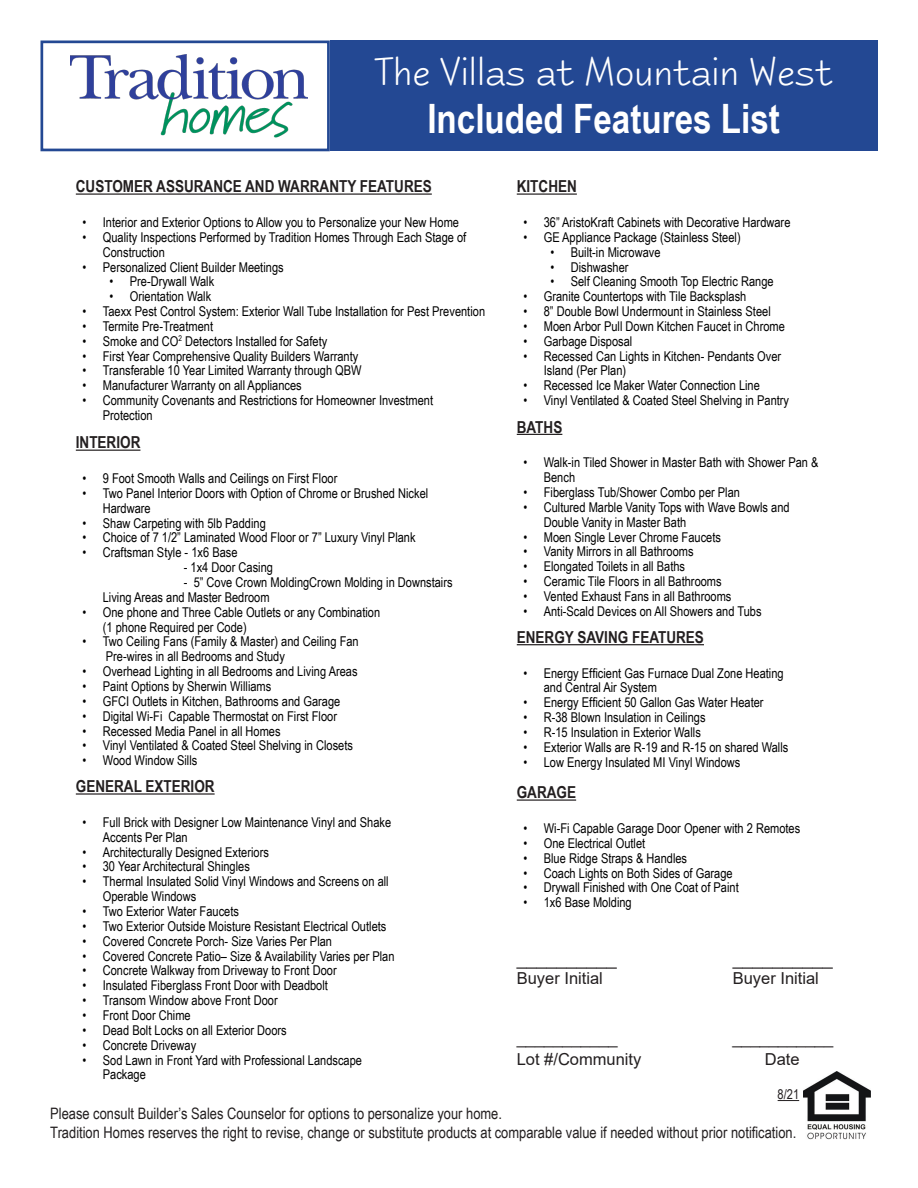
<style>
.page{position:relative;width:918px;height:1188px;background:#fff}
.page>*{position:absolute;margin:0;border:0;box-sizing:border-box;transform-origin:0 0}
.t1{font:40.5px "Taffy";color:#fff}
.t2{font:700 40.5px "Arial Narrow";color:#fff}
.t3{font:18px "Arial";color:#231f20}
.Heading{font:700 16.5px "Arial Narrow";color:#231f20}
.t4{font:16.5px "Arial";color:#231f20}
.t5{font:15.75px "Arial Narrow";color:#231f20}
.t6{font:13.5px/14.9px "Arial Narrow";color:#000}
.Heading-2{font:13.5px "Arial Narrow";color:#231f20}
</style>
<div class="page">
<div style="left:330px;top:40px;width:548px;height:111px;background:#234893"></div>
<img style="left:71px;top:54px;width:236px;height:84px">
<div style="left:40px;top:41px;width:290px;height:110px;border:3px solid #234893"></div>
<hr style="left:76px;top:450px;width:64px;height:1px;background:#231f20">
<hr style="left:517px;top:193px;width:60px;height:2px;background:#231f20">
<hr style="left:517px;top:434px;width:45px;height:1px;background:#231f20">
<hr style="left:517px;top:799px;width:59px;height:2px;background:#231f20">
<hr style="left:76px;top:793px;width:139px;height:2px;background:#231f20">
<hr style="left:517px;top:644px;width:187px;height:1px;background:#231f20">
<img style="left:804px;top:1071px;width:67px;height:69px">
<hr style="left:76px;top:193px;width:356px;height:2px;background:#231f20">
<svg style="left:778px;top:1100px;width:21px;height:1px"></svg>
<h1 class="t1" style="left:374px;top:47px;width:460px">The Villas at Mountain West</h1>
<h1 class="t2" style="left:427px;top:89px;width:354px">Included Features List</h1>
<p class="Heading" style="left:76px;top:174px;width:358px">CUSTOMER ASSURANCE AND WARRANTY FEATURES</p>
<p class="t6" style="left:83px;top:214px;width:378px">• Interior and Exterior Options to Allow you to Personalize your New Home</p>
<p class="t6" style="left:103px;top:229px;width:365px;text-indent:-20px">• Quality Inspections Performed by Tradition Homes Through Each Stage of<br>Construction</p>
<p class="t6" style="left:83px;top:259px;width:203px">• Personalized Client Builder Meetings</p>
<p class="t6" style="left:110px;top:274px;width:106px">• Pre-Drywall Walk</p>
<p class="t6" style="left:110px;top:289px;width:103px">• Orientation Walk</p>
<p class="t6" style="left:83px;top:303px;width:404px">• Taexx Pest Control System: Exterior Wall Tube Installation for Pest Prevention</p>
<p class="t6" style="left:83px;top:318px;width:132px">• Termite Pre-Treatment</p>
<p class="t6" style="left:83px;top:333px;width:246px">• Smoke and CO<sup>2</sup> Detectors Installed for Safety</p>
<p class="t6" style="left:83px;top:348px;width:277px">• First Year Comprehensive Quality Builders Warranty</p>
<p class="t6" style="left:83px;top:363px;width:281px">• Transferable 10 Year Limited Warranty through QBW</p>
<p class="t6" style="left:83px;top:378px;width:221px">• Manufacturer Warranty on all Appliances</p>
<p class="t6" style="left:103px;top:393px;width:332px;text-indent:-20px">• Community Covenants and Restrictions for Homeowner Investment<br>Protection</p>
<p class="Heading" style="left:76px;top:430px;width:66px">INTERIOR</p>
<p class="t6" style="left:83px;top:470px;width:256px">• 9 Foot Smooth Walls and Ceilings on First Floor</p>
<p class="t6" style="left:103px;top:485px;width:327px;text-indent:-20px">• Two Panel Interior Doors with Option of Chrome or Brushed Nickel<br>Hardware</p>
<p class="t6" style="left:83px;top:515px;width:185px">• Shaw Carpeting with 5lb Padding</p>
<p class="t6" style="left:83px;top:530px;width:335px">• Choice of 7 1/2” Laminated Wood Floor or 7” Luxury Vinyl Plank</p>
<p class="t6" style="left:83px;top:545px;width:156px">• Craftsman Style - 1x6 Base</p>
<p class="t6" style="left:184px;top:559px;width:91px">- 1x4 Door Casing</p>
<p class="t6" style="left:103px;top:574px;width:351px;text-indent:81px">- 5” Cove Crown MoldingCrown Molding in Downstairs<br>Living Areas and Master Bedroom</p>
<p class="t6" style="left:103px;top:604px;width:279px;text-indent:-20px">• One phone and Three Cable Outlets or any Combination (1 phone Required per Code)</p>
<p class="t6" style="left:106px;top:634px;width:254px;text-indent:-23px">• Two Ceiling Fans (Family &amp; Master) and Ceiling Fan<br>Pre-wires in all Bedrooms and Study</p>
<p class="t6" style="left:83px;top:663px;width:277px">• Overhead Lighting in all Bedrooms and Living Areas</p>
<p class="t6" style="left:83px;top:678px;width:190px">• Paint Options by Sherwin Williams</p>
<p class="t6" style="left:83px;top:693px;width:259px">• GFCI Outlets in Kitchen, Bathrooms and Garage</p>
<p class="t6" style="left:83px;top:708px;width:256px">• Digital Wi-Fi Capable Thermostat on First Floor</p>
<p class="t6" style="left:83px;top:723px;width:200px">• Recessed Media Panel in all Homes</p>
<p class="t6" style="left:83px;top:738px;width:272px">• Vinyl Ventilated &amp; Coated Steel Shelving in Closets</p>
<p class="t6" style="left:83px;top:753px;width:116px">• Wood Window Sills</p>
<p class="Heading" style="left:76px;top:774px;width:140px">GENERAL EXTERIOR</p>
<p class="t6" style="left:103px;top:814px;width:290px;text-indent:-20px">• Full Brick with Designer Low Maintenance Vinyl and Shake<br>Accents Per Plan</p>
<p class="t6" style="left:83px;top:844px;width:188px">• Architecturally Designed Exteriors</p>
<p class="t6" style="left:83px;top:859px;width:169px">• 30 Year Architectural Shingles</p>
<p class="t6" style="left:103px;top:874px;width:287px;text-indent:-20px">• Thermal Insulated Solid Vinyl Windows and Screens on all<br>Operable Windows</p>
<p class="t6" style="left:83px;top:903px;width:158px">• Two Exterior Water Faucets</p>
<p class="t6" style="left:83px;top:918px;width:305px">• Two Exterior Outside Moisture Resistant Electrical Outlets</p>
<p class="t6" style="left:83px;top:933px;width:251px">• Covered Concrete Porch- Size Varies Per Plan</p>
<p class="t6" style="left:83px;top:948px;width:314px">• Covered Concrete Patio– Size &amp; Availability Varies per Plan</p>
<p class="t6" style="left:83px;top:963px;width:256px">• Concrete Walkway from Driveway to Front Door</p>
<p class="t6" style="left:83px;top:978px;width:247px">• Insulated Fiberglass Front Door with Deadbolt</p>
<p class="t6" style="left:83px;top:992px;width:197px">• Transom Window above Front Door</p>
<p class="t6" style="left:83px;top:1007px;width:110px">• Front Door Chime</p>
<p class="t6" style="left:83px;top:1022px;width:206px">• Dead Bolt Locks on all Exterior Doors</p>
<p class="t6" style="left:83px;top:1037px;width:115px">• Concrete Driveway</p>
<p class="t6" style="left:103px;top:1052px;width:261px;text-indent:-20px">• Sod Lawn in Front Yard with Professional Landscape<br>Package</p>
<p class="Heading" style="left:517px;top:174px;width:62px">KITCHEN</p>
<p class="t6" style="left:524px;top:214px;width:268px">• 36” AristoKraft Cabinets with Decorative Hardware</p>
<p class="t6" style="left:524px;top:229px;width:219px">• GE Appliance Package (Stainless Steel)</p>
<p class="t6" style="left:551px;top:244px;width:112px">• Built-in Microwave</p>
<p class="t6" style="left:551px;top:259px;width:80px">• Dishwasher</p>
<p class="t6" style="left:551px;top:274px;width:225px">• Self Cleaning Smooth Top Electric Range</p>
<p class="t6" style="left:524px;top:289px;width:224px">• Granite Countertops with Tile Backsplash</p>
<p class="t6" style="left:524px;top:303px;width:249px">• 8” Double Bowl Undermount in Stainless Steel</p>
<p class="t6" style="left:524px;top:318px;width:263px">• Moen Arbor Pull Down Kitchen Faucet in Chrome</p>
<p class="t6" style="left:524px;top:333px;width:110px">• Garbage Disposal</p>
<p class="t6" style="left:544px;top:348px;width:239px;text-indent:-20px">• Recessed Can Lights in Kitchen- Pendants Over<br>Island (Per Plan)</p>
<p class="t6" style="left:524px;top:378px;width:238px">• Recessed Ice Maker Water Connection Line</p>
<p class="t6" style="left:524px;top:393px;width:267px">• Vinyl Ventilated &amp; Coated Steel Shelving in Pantry</p>
<p class="Heading" style="left:517px;top:414px;width:47px">BATHS</p>
<p class="t6" style="left:544px;top:455px;width:276px;text-indent:-20px">• Walk-in Tiled Shower in Master Bath with Shower Pan &amp;<br>Bench</p>
<p class="t6" style="left:524px;top:484px;width:218px">• Fiberglass Tub/Shower Combo per Plan</p>
<p class="t6" style="left:544px;top:499px;width:247px;text-indent:-20px">• Cultured Marble Vanity Tops with Wave Bowls and<br>Double Vanity in Master Bath</p>
<p class="t6" style="left:524px;top:529px;width:199px">• Moen Single Lever Chrome Faucets</p>
<p class="t6" style="left:524px;top:544px;width:172px">• Vanity Mirrors in all Bathrooms</p>
<p class="t6" style="left:524px;top:559px;width:163px">• Elongated Toilets in all Baths</p>
<p class="t6" style="left:524px;top:573px;width:200px">• Ceramic Tile Floors in all Bathrooms</p>
<p class="t6" style="left:524px;top:588px;width:209px">• Vented Exhaust Fans in all Bathrooms</p>
<p class="t6" style="left:524px;top:603px;width:240px">• Anti-Scald Devices on All Showers and Tubs</p>
<p class="Heading" style="left:517px;top:625px;width:189px">ENERGY SAVING FEATURES</p>
<p class="t6" style="left:544px;top:665px;width:241px;text-indent:-20px">• Energy Efficient Gas Furnace Dual Zone Heating and Central Air System</p>
<p class="t6" style="left:524px;top:695px;width:242px">• Energy Efficient 50 Gallon Gas Water Heater</p>
<p class="t6" style="left:524px;top:709px;width:184px">• R-38 Blown Insulation in Ceilings</p>
<p class="t6" style="left:524px;top:724px;width:179px">• R-15 Insulation in Exterior Walls</p>
<p class="t6" style="left:524px;top:739px;width:266px">• Exterior Walls are R-19 and R-15 on shared Walls</p>
<p class="t6" style="left:524px;top:754px;width:218px">• Low Energy Insulated MI Vinyl Windows</p>
<p class="Heading" style="left:517px;top:780px;width:61px">GARAGE</p>
<p class="t6" style="left:524px;top:820px;width:278px">• Wi-Fi Capable Garage Door Opener with 2 Remotes</p>
<p class="t6" style="left:524px;top:835px;width:123px">• One Electrical Outlet</p>
<p class="t6" style="left:524px;top:850px;width:165px">• Blue Ridge Straps &amp; Handles</p>
<p class="t6" style="left:524px;top:865px;width:211px">• Coach Lights on Both Sides of Garage</p>
<p class="t6" style="left:524px;top:880px;width:217px">• Drywall Finished with One Coat of Paint</p>
<p class="t6" style="left:524px;top:895px;width:110px">• 1x6 Base Molding</p>
<p class="t3" style="left:517px;top:946px;width:102px">__________</p>
<p class="t3" style="left:733px;top:946px;width:102px">__________</p>
<p class="t4" style="left:517px;top:967px;width:88px">Buyer Initial</p>
<p class="t4" style="left:733px;top:967px;width:88px">Buyer Initial</p>
<p class="t4" style="left:517px;top:1027px;width:102px">___________</p>
<p class="t4" style="left:732px;top:1027px;width:102px">___________</p>
<p class="t4" style="left:517px;top:1048px;width:126px">Lot #/Community</p>
<p class="t4" style="left:765px;top:1048px;width:36px">Date</p>
<p class="Heading-2" style="left:778px;top:1084px;width:23px">8/21</p>
<p class="t5" style="left:50px;top:1102px;width:453px">Please consult Builder’s Sales Counselor for options to personalize your home.</p>
<p class="t5" style="left:50px;top:1121px;width:748px">Tradition Homes reserves the right to revise, change or substitute products at comparable value if needed without prior notification.</p>
</div>
